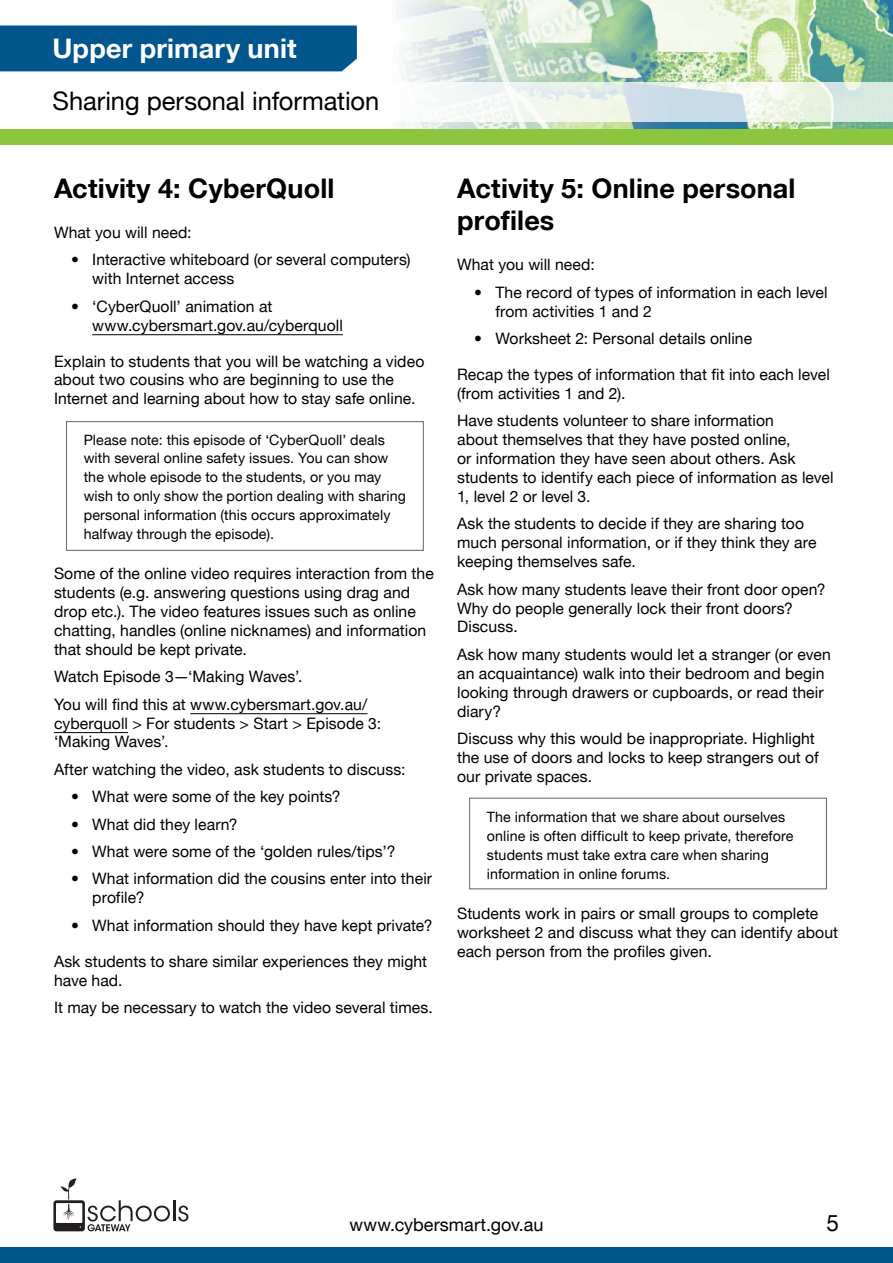
<style>
.page{position:relative;width:893px;height:1263px;background:#fff}
.page>*{position:absolute;margin:0;border:0;box-sizing:border-box;transform-origin:0 0}
.Content_Header{font:700 27px/32.4px "Helvetica Neue LT";letter-spacing:.005em;color:#000}
.t1{font:700 27px "Helvetica Neue LT";letter-spacing:.005em;color:#fff}
.t2{font:25.5px "Helvetica Neue LT";color:#000}
.t3{font:22.5px "Helvetica Neue LT";color:#000}
.t4{font:18px "Helvetica Neue LT";color:#000}
.Content_Copy{font:15.75px/18.9px "Helvetica Neue LT";letter-spacing:.005em;color:#000}
.Content_Bullet_Point{font:15.75px/18.9px "Helvetica Neue LT";letter-spacing:.005em;color:#000}
.Content_Boxout_Singl{font:14.25px/18.9px "Helvetica Neue LT";letter-spacing:.01em;color:#000}
</style>
<div class="page">
<img style="left:0;top:0;width:893px;height:129px">
<div style="left:0;top:1248px;width:893px;height:15px;background:#00568d"></div>
<div style="left:0;top:129px;width:893px;height:16px;background:#8cc640"></div>
<svg style="left:0;top:82px;width:893px;height:39px"></svg>
<div style="left:0;top:26px;width:357px;height:45px;background:#00568d"></div>
<hr style="left:92px;top:334px;width:251px;height:1px;background:#000">
<hr style="left:190px;top:713px;width:177px;height:1px;background:#000">
<hr style="left:54px;top:732px;width:74px;height:1px;background:#000">
<div style="left:66px;top:421px;width:358px;height:130px;border:1px solid #636466"></div>
<div style="left:469px;top:798px;width:358px;height:91px;border:1px solid #636466"></div>
<svg style="left:53px;top:1178px;width:117px;height:53px"></svg>
<hr style="left:173px;top:1200px;width:2px;height:21px;background:#231f20">
<svg style="left:178px;top:1205px;width:10px;height:16px"></svg>
<h1 class="t1" style="left:53px;top:31px;width:246px">Upper primary unit</h1>
<h2 class="t2" style="left:53px;top:85px;width:328px">Sharing personal information</h2>
<p class="Content_Header" style="left:54px;top:171px;width:282px">Activity 4: CyberQuoll</p>
<p class="Content_Copy" style="left:54px;top:223px;width:139px">What you will need:</p>
<p class="Content_Bullet_Point" style="left:92px;top:250px;width:320px;text-indent:-21px">• Interactive whiteboard (or several computers) with Internet access</p>
<p class="Content_Bullet_Point" style="left:92px;top:296px;width:252px;text-indent:-21px">• ‘CyberQuoll’ animation at www.cybersmart.gov.au/cyberquoll</p>
<p class="Content_Copy" style="left:54px;top:351px;width:372px">Explain to students that you will be watching a video about two cousins who are beginning to use the<br>Internet and learning about how to stay safe online.</p>
<p class="Content_Boxout_Singl" style="left:84px;top:430px;width:324px">Please note: this episode of ‘CyberQuoll’ deals with several online safety issues. You can show the whole episode to the students, or you may wish to only show the portion dealing with sharing personal information (this occurs approximately halfway through the episode).</p>
<p class="Content_Copy" style="left:54px;top:564px;width:381px">Some of the online video requires interaction from the students (e.g. answering questions using drag and drop etc.). The video features issues such as online chatting, handles (online nicknames) and information that should be kept private.</p>
<p class="Content_Copy" style="left:54px;top:667px;width:250px">Watch Episode 3—‘Making Waves’.</p>
<p class="Content_Copy" style="left:54px;top:694px;width:329px">You will find this at www.cybersmart.gov.au/ cyberquoll &gt; For students &gt; Start &gt; Episode 3: ‘Making Waves’.</p>
<p class="Content_Copy" style="left:54px;top:760px;width:353px">After watching the video, ask students to discuss:</p>
<p class="Content_Bullet_Point" style="left:71px;top:787px;width:271px">• What were some of the key points?</p>
<p class="Content_Bullet_Point" style="left:71px;top:814px;width:168px">• What did they learn?</p>
<p class="Content_Bullet_Point" style="left:71px;top:842px;width:326px">• What were some of the ‘golden rules/tips’?</p>
<p class="Content_Bullet_Point" style="left:92px;top:869px;width:341px;text-indent:-21px">• What information did the cousins enter into their profile?</p>
<p class="Content_Bullet_Point" style="left:71px;top:915px;width:363px">• What information should they have kept private?</p>
<p class="Content_Copy" style="left:54px;top:951px;width:375px">Ask students to share similar experiences they might have had.</p>
<p class="Content_Copy" style="left:54px;top:998px;width:380px">It may be necessary to watch the video several times.</p>
<p class="Content_Header" style="left:457px;top:171px;width:340px">Activity 5: Online personal profiles</p>
<p class="Content_Copy" style="left:457px;top:255px;width:139px">What you will need:</p>
<p class="Content_Bullet_Point" style="left:495px;top:283px;width:334px;text-indent:-21px">• The record of types of information in each level from activities 1 and 2</p>
<p class="Content_Bullet_Point" style="left:474px;top:329px;width:280px">• Worksheet 2: Personal details online</p>
<p class="Content_Copy" style="left:457px;top:365px;width:374px">Recap the types of information that fit into each level (from activities 1 and 2).</p>
<p class="Content_Copy" style="left:457px;top:411px;width:378px">Have students volunteer to share information<br>about themselves that they have posted online,<br>or information they have seen about others. Ask students to identify each piece of information as level 1, level 2 or level 3.</p>
<p class="Content_Copy" style="left:457px;top:514px;width:361px">Ask the students to decide if they are sharing too much personal information, or if they think they are keeping themselves safe.</p>
<p class="Content_Copy" style="left:457px;top:579px;width:370px">Ask how many students leave their front door open?<br>Why do people generally lock their front doors?<br>Discuss.</p>
<p class="Content_Copy" style="left:457px;top:644px;width:375px">Ask how many students would let a stranger (or even an acquaintance) walk into their bedroom and begin looking through drawers or cupboards, or read their diary?</p>
<p class="Content_Copy" style="left:457px;top:729px;width:363px">Discuss why this would be inappropriate. Highlight the use of doors and locks to keep strangers out of our private spaces.</p>
<p class="Content_Boxout_Singl" style="left:487px;top:807px;width:308px">The information that we share about ourselves online is often difficult to keep private, therefore students must take extra care when sharing information in online forums.</p>
<p class="Content_Copy" style="left:457px;top:903px;width:382px">Students work in pairs or small groups to complete worksheet 2 and discuss what they can identify about each person from the profiles given.</p>
<p class="t4" style="left:350px;top:1214px;width:195px">www.cybersmart.gov.au</p>
<h3 class="t3" style="left:826px;top:1209px;width:14px">5</h3>
</div>
